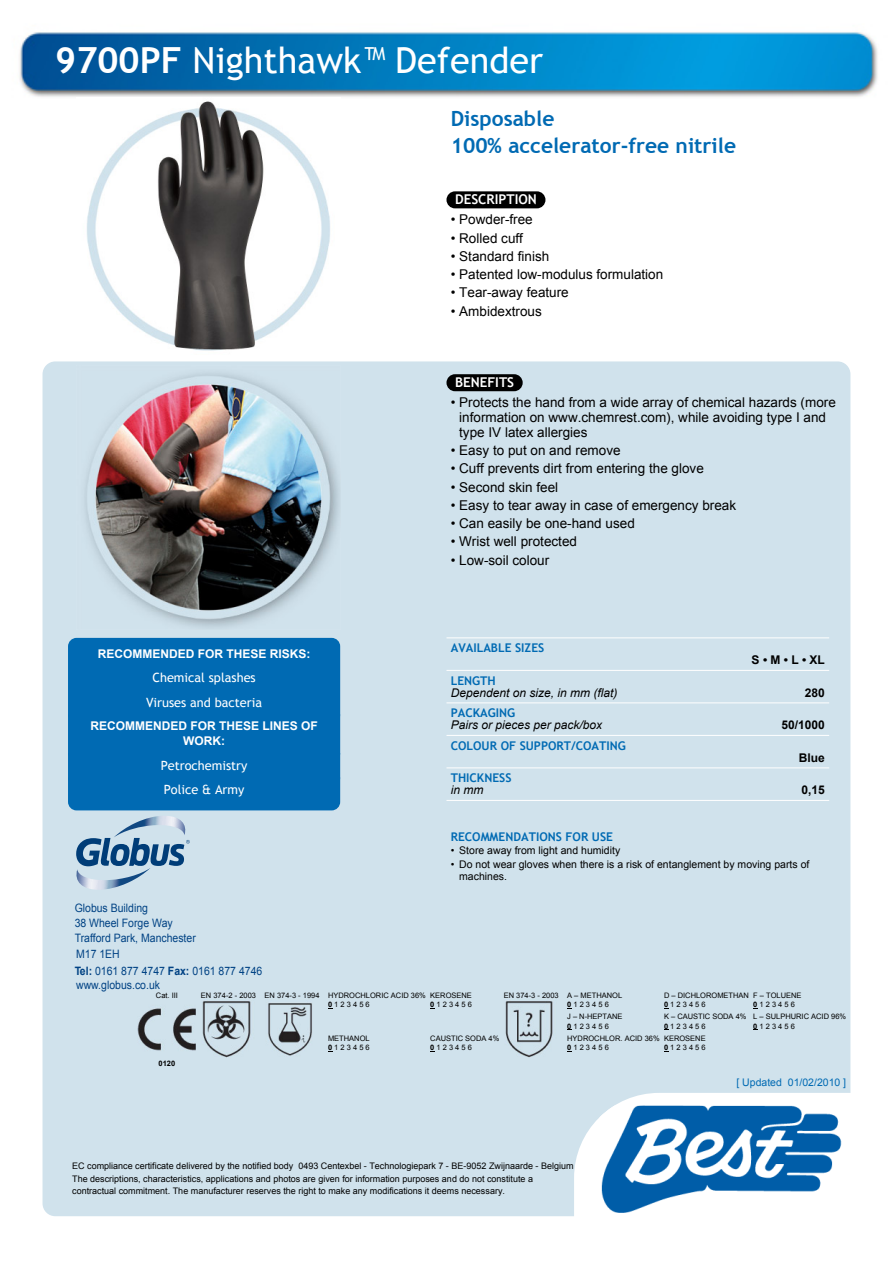
<style>
.page{position:relative;width:893px;height:1263px;background:#fff}
.page>*{position:absolute;margin:0;border:0;box-sizing:border-box;transform-origin:0 0}
.t1{font:36px "Trebuchet MS";color:#fff}
.t2{font:700 21px/26.2px "Trebuchet MS";color:#006ab3}
.t3{font:13.5px/14.9px "Arial";color:#000}
.t4{font:700 13.5px "Trebuchet MS";color:#fff}
.t5{font:12.75px/24.5px "Trebuchet MS";color:#fff;text-align:center}
.t6{font:700 12px "Trebuchet MS";color:#006ab3}
.t7{font:700 12px/15px "Arial";color:#fff;text-align:center}
.t8{font:italic 12px "Arial";color:#000}
.t9{font:700 12px "Arial";color:#000}
.t10{font:11.55px/15.5px "Arial";color:#004284;scale:.9 1}
.t11{font:10.5px/11.6px "Arial";color:#000}
.t12{font:10.5px "Arial";color:#006ab3}
.t13{font:9px/13.8px "Arial";color:#000}
.t14{font:7.5px/9.3px "Arial";color:#000}
.t15{font:700 7.5px "Arial";color:#000}
.s1{font-weight:700}
</style>
<div class="page">
<img style="left:19px;top:32px;width:859px;height:65px">
<div style="left:446px;top:191px;width:99px;height:17px;background:#000;border-radius:9px"></div>
<div style="left:43px;top:361px;width:807px;height:855px;background:#d0e2ec;border-radius:13px"></div>
<svg style="left:574px;top:1093px;width:276px;height:123px"></svg>
<img style="left:600px;top:1106px;width:250px;height:107px">
<div style="left:446px;top:374px;width:77px;height:17px;background:#000;border-radius:9px"></div>
<hr style="left:446px;top:638px;width:383px;height:1px;background:#fff">
<hr style="left:446px;top:670px;width:383px;height:1px;background:#fff">
<hr style="left:446px;top:703px;width:383px;height:1px;background:#fff">
<hr style="left:446px;top:735px;width:383px;height:1px;background:#fff">
<hr style="left:446px;top:768px;width:383px;height:1px;background:#fff">
<hr style="left:446px;top:800px;width:383px;height:1px;background:#fff">
<img style="left:87px;top:101px;width:243px;height:250px">
<img style="left:84px;top:373px;width:255px;height:255px">
<div style="left:68px;top:638px;width:272px;height:85px;background:#006ab3;border-radius:9px"></div>
<div style="left:68px;top:717px;width:272px;height:93px;background:#006ab3"></div>
<img style="left:137px;top:1001px;width:114px;height:57px">
<img style="left:268px;top:1003px;width:44px;height:53px">
<img style="left:505px;top:1001px;width:48px;height:57px">
<svg style="left:76px;top:816px;width:114px;height:74px"></svg>
<h1 class="t1" style="left:55px;top:39px;width:489px"><span class="s1">9700PF</span> Nighthawk™ Defender</h1>
<h2 class="t2" style="left:451px;top:106px;width:287px">Disposable<br>100% accelerator-free nitrile</h2>
<p class="t4" style="left:455px;top:191px;width:83px">DESCRIPTION</p>
<p class="t3" style="left:451px;top:212px;width:84px">• Powder-free</p>
<p class="t3" style="left:451px;top:231px;width:74px">• Rolled cuff</p>
<p class="t3" style="left:451px;top:249px;width:100px">• Standard finish</p>
<p class="t3" style="left:451px;top:267px;width:214px">• Patented low-modulus formulation</p>
<p class="t3" style="left:451px;top:285px;width:120px">• Tear-away feature</p>
<p class="t3" style="left:451px;top:304px;width:93px">• Ambidextrous</p>
<p class="t7" style="left:98px;top:646px;width:214px">RECOMMENDED FOR THESE RISKS:</p>
<p class="t5" style="left:146px;top:665px;width:118px">Chemical splashes<br>Viruses and bacteria</p>
<p class="t7" style="left:90px;top:719px;width:229px">RECOMMENDED FOR THESE LINES OF<br>WORK:</p>
<p class="t5" style="left:161px;top:753px;width:88px;text-align:left">Petrochemistry<br>Police &amp; Army</p>
<p class="t4" style="left:455px;top:374px;width:61px">BENEFITS</p>
<p class="t3" style="left:459px;top:395px;width:378px;text-indent:-9px">• Protects the hand from a wide array of chemical hazards (more information on www.chemrest.com), while avoiding type I and type IV latex allergies</p>
<p class="t3" style="left:451px;top:443px;width:171px">• Easy to put on and remove</p>
<p class="t3" style="left:451px;top:461px;width:255px">• Cuff prevents dirt from entering the glove</p>
<p class="t3" style="left:451px;top:480px;width:109px">• Second skin feel</p>
<p class="t3" style="left:451px;top:498px;width:287px">• Easy to tear away in case of emergency break</p>
<p class="t3" style="left:451px;top:516px;width:186px">• Can easily be one-hand used</p>
<p class="t3" style="left:451px;top:534px;width:128px">• Wrist well protected</p>
<p class="t3" style="left:451px;top:553px;width:100px">• Low-soil colour</p>
<p class="t6" style="left:451px;top:640px;width:95px">AVAILABLE SIZES</p>
<p class="t9" style="left:752px;top:652px;width:75px">S • M • L • XL</p>
<p class="t6" style="left:451px;top:673px;width:47px">LENGTH</p>
<p class="t8" style="left:451px;top:685px;width:168px">Dependent on size, in mm (flat)</p>
<p class="t9" style="left:805px;top:684px;width:22px">280</p>
<p class="t6" style="left:451px;top:705px;width:66px">PACKAGING</p>
<p class="t8" style="left:451px;top:717px;width:153px">Pairs or pieces per pack/box</p>
<p class="t9" style="left:782px;top:717px;width:45px">50/1000</p>
<p class="t6" style="left:451px;top:738px;width:177px">COLOUR OF SUPPORT/COATING</p>
<p class="t9" style="left:799px;top:749px;width:28px">Blue</p>
<p class="t6" style="left:451px;top:770px;width:62px">THICKNESS</p>
<p class="t8" style="left:451px;top:782px;width:34px">in mm</p>
<p class="t9" style="left:802px;top:782px;width:25px">0,15</p>
<p class="t6" style="left:451px;top:829px;width:164px">RECOMMENDATIONS FOR USE</p>
<p class="t11" style="left:451px;top:844px;width:171px">• Store away from light and humidity</p>
<p class="t11" style="left:459px;top:859px;width:352px;text-indent:-9px">• Do not wear gloves when there is a risk of entanglement by moving parts of machines.</p>
<p class="t10" style="left:75px;top:900px;width:136px">Globus Building<br>38 Wheel Forge Way<br>Trafford Park, Manchester<br>M17 1EH</p>
<p class="t10" style="left:75px;top:964px;width:210px;line-height:14px"><span class="s1">Tel:</span> 0161 877 4747 <span class="s1">Fax:</span> 0161 877 4746 www.globus.co.uk</p>
<p class="t14" style="left:430px;top:991px;width:43px">KEROSENE<br><span class="s1">0</span> 1 2 3 4 5 6</p>
<p class="t14" style="left:430px;top:1033px;width:71px">CAUSTIC SODA 4%<br><span class="s1">0</span> 1 2 3 4 5 6</p>
<p class="t14" style="left:664px;top:991px;width:87px">D – DICHLOROMETHAN<br><span class="s1">0</span> 1 2 3 4 5 6</p>
<p class="t14" style="left:664px;top:1012px;width:84px">K – CAUSTIC SODA 4%<br><span class="s1">0</span> 1 2 3 4 5 6</p>
<p class="t14" style="left:664px;top:1033px;width:43px">KEROSENE<br><span class="s1">0</span> 1 2 3 4 5 6</p>
<p class="t14" style="left:753px;top:991px;width:50px">F – TOLUENE<br><span class="s1">0</span> 1 2 3 4 5 6</p>
<p class="t14" style="left:753px;top:1012px;width:94px">L – SULPHURIC ACID 96%<br><span class="s1">0</span> 1 2 3 4 5 6</p>
<p class="t14" style="left:328px;top:991px;width:99px;text-indent:-127px">EN 374-2 - 2003 EN 374-3 - 1994 HYDROCHLORIC ACID 36%<br><span class="s1">0</span> 1 2 3 4 5 6</p>
<p class="t14" style="left:328px;top:1033px;width:43px">METHANOL<br><span class="s1">0</span> 1 2 3 4 5 6</p>
<p class="t14" style="left:567px;top:991px;width:57px;text-indent:-64px">EN 374-3 - 2003 A – METHANOL<br><span class="s1">0</span> 1 2 3 4 5 6</p>
<p class="t14" style="left:567px;top:1012px;width:57px">J – N-HEPTANE<br><span class="s1">0</span> 1 2 3 4 5 6</p>
<p class="t14" style="left:567px;top:1033px;width:94px">HYDROCHLOR. ACID 36%<br><span class="s1">0</span> 1 2 3 4 5 6</p>
<p class="t14" style="left:156px;top:991px;width:24px">Cat. III</p>
<p class="t15" style="left:159px;top:1058px;width:18px">0120</p>
<p class="t13" style="left:72px;top:1158px;width:503px">EC compliance certificate delivered by the notified body 0493 Centexbel - Technologiepark 7 - BE-9052 Zwijnaarde - Belgium<br>The descriptions, characteristics, applications and photos are given for information purposes and do not constitute a</p>
<p class="t13" style="left:72px;top:1183px;width:434px">contractual commitment. The manufacturer reserves the right to make any modifications it deems necessary.</p>
<p class="t12" style="left:736px;top:1075px;width:111px">[ Updated 01/02/2010 ]</p>
</div>
